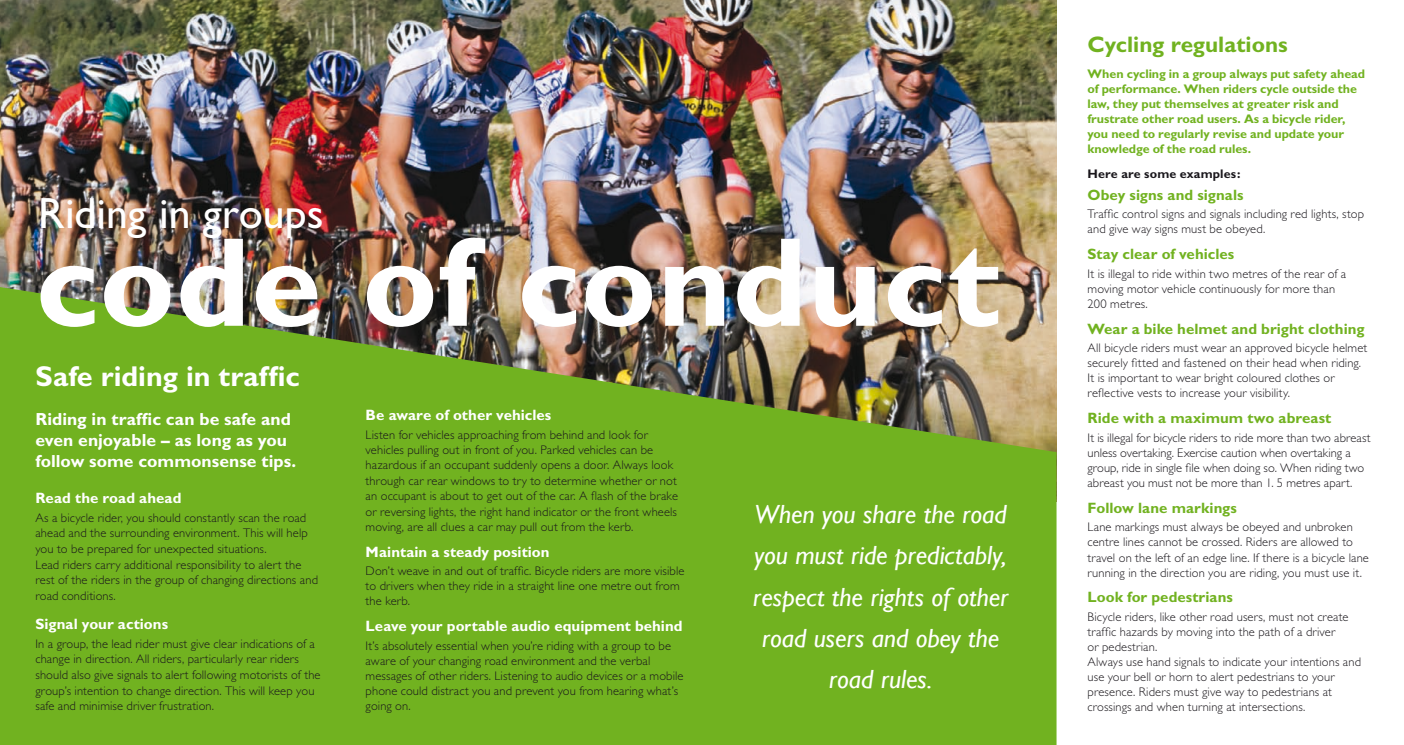
<style>
.page{position:relative;width:1404px;height:745px;background:#fff}
.page>*{position:absolute;margin:0;border:0;box-sizing:border-box;transform-origin:0 0}
.t1{font:700 127.5px "Gill Sans";letter-spacing:.005em;color:#fff}
.t2{font:43.75px "Gill Sans";color:#fff}
.t3{font:700 28.75px "Gill Sans";color:#fff}
.t4{font:italic 26.25px/41.2px "Gill Sans";letter-spacing:-.005em;color:#fff;text-align:center}
.t5{font:700 22.5px "Gill Sans";color:#71b220}
.t6{font:700 17.5px/21px "Gill Sans";color:#fff}
.t7{font:700 15px "Gill Sans";letter-spacing:.005em;color:#71b220}
.t8{font:700 15px "Gill Sans";letter-spacing:.005em;color:#fff}
.t9{font:300 12.5px/15px "Gill Sans";letter-spacing:.01em;color:#1a171c}
.t10{font:700 12.5px/15px "Gill Sans";letter-spacing:-.005em;color:#71b220}
.t11{font:700 12.5px "Gill Sans";letter-spacing:.01em;color:#1a171c}
</style>
<div class="page">
<img style="left:0;top:0;width:1056px;height:287px">
<svg style="left:0;top:287px;width:1056px;height:457px;background:#74a62a"></svg>
<p class="t2" style="left:38px;top:188px;width:287px">Riding in groups</p>
<p class="t1" style="left:35px;top:207px;width:966px">code of conduct</p>
<p class="t3" style="left:35px;top:359px;width:266px">Safe riding in traffic</p>
<p class="t6" style="left:35px;top:408px;width:262px">Riding in traffic can be safe and even enjoyable – as long as you follow some commonsense tips.</p>
<p class="t8" style="left:35px;top:488px;width:147px">Read the road ahead</p>
<p class="t9" style="left:35px;top:509px;width:284px;line-height:15.6px">As a bicycle rider, you should constantly scan the road ahead and the surrounding environment. This will help you to be prepared for unexpected situations.<br>Lead riders carry additional responsibility to alert the rest of the riders in the group of changing directions and road conditions.</p>
<p class="t8" style="left:35px;top:614px;width:134px">Signal your actions</p>
<p class="t9" style="left:35px;top:635px;width:286px;line-height:15.6px">In a group, the lead rider must give clear indications of a change in direction. All riders, particularly rear riders should also give signals to alert following motorists of the group’s intention to change direction. This will keep you safe and minimise driver frustration.</p>
<p class="t8" style="left:365px;top:405px;width:187px">Be aware of other vehicles</p>
<p class="t9" style="left:365px;top:426px;width:314px;line-height:15.4px">Listen for vehicles approaching from behind and look for vehicles pulling out in front of you. Parked vehicles can be hazardous if an occupant suddenly opens a door. Always look through car rear windows to try to determine whether or not an occupant is about to get out of the car. A flash of the brake or reversing lights, the right hand indicator or the front wheels moving, are all clues a car may pull out from the kerb.</p>
<p class="t8" style="left:365px;top:542px;width:185px">Maintain a steady position</p>
<p class="t9" style="left:365px;top:563px;width:320px">Don’t weave in and out of traffic. Bicycle riders are more visible to drivers when they ride in a straight line one metre out from the kerb.</p>
<p class="t8" style="left:365px;top:617px;width:318px">Leave your portable audio equipment behind</p>
<p class="t9" style="left:365px;top:637px;width:319px">It’s absolutely essential when you’re riding with a group to be aware of your changing road environment and the verbal messages of other riders. Listening to audio devices or a mobile phone could distract you and prevent you from hearing what’s going on.</p>
<p class="t4" style="left:753px;top:493px;width:257px">When you share the road you must ride predictably, respect the rights of other road users and obey the road rules.</p>
<p class="t5" style="left:1087px;top:31px;width:202px">Cycling regulations</p>
<p class="t10" style="left:1087px;top:66px;width:279px">When cycling in a group always put safety ahead of performance. When riders cycle outside the law, they put themselves at greater risk and frustrate other road users. As a bicycle rider, you need to regularly revise and update your knowledge of the road rules.</p>
<p class="t11" style="left:1087px;top:166px;width:154px">Here are some examples:</p>
<p class="t7" style="left:1087px;top:186px;width:157px">Obey signs and signals</p>
<p class="t9" style="left:1087px;top:206px;width:278px">Traffic control signs and signals including red lights, stop and give way signs must be obeyed.</p>
<p class="t7" style="left:1087px;top:245px;width:148px">Stay clear of vehicles</p>
<p class="t9" style="left:1087px;top:266px;width:260px">It is illegal to ride within two metres of the rear of a moving motor vehicle continuously for more than<br>200 metres.</p>
<p class="t7" style="left:1087px;top:319px;width:278px">Wear a bike helmet and bright clothing</p>
<p class="t9" style="left:1087px;top:340px;width:281px">All bicycle riders must wear an approved bicycle helmet securely fitted and fastened on their head when riding.<br>It is important to wear bright coloured clothes or reflective vests to increase your visibility.</p>
<p class="t7" style="left:1087px;top:409px;width:245px">Ride with a maximum two abreast</p>
<p class="t9" style="left:1087px;top:429px;width:284px">It is illegal for bicycle riders to ride more than two abreast unless overtaking. Exercise caution when overtaking a group, ride in single file when doing so. When riding two abreast you must not be more than 1. 5 metres apart.</p>
<p class="t7" style="left:1087px;top:498px;width:151px">Follow lane markings</p>
<p class="t9" style="left:1087px;top:519px;width:283px">Lane markings must always be obeyed and unbroken centre lines cannot be crossed. Riders are allowed to travel on the left of an edge line. If there is a bicycle lane running in the direction you are riding, you must use it.</p>
<p class="t7" style="left:1087px;top:588px;width:147px">Look for pedestrians</p>
<p class="t9" style="left:1087px;top:608px;width:262px">Bicycle riders, like other road users, must not create traffic hazards by moving into the path of a driver or pedestrian.</p>
<p class="t9" style="left:1087px;top:653px;width:275px">Always use hand signals to indicate your intentions and use your bell or horn to alert pedestrians to your presence. Riders must give way to pedestrians at crossings and when turning at intersections.</p>
</div>
